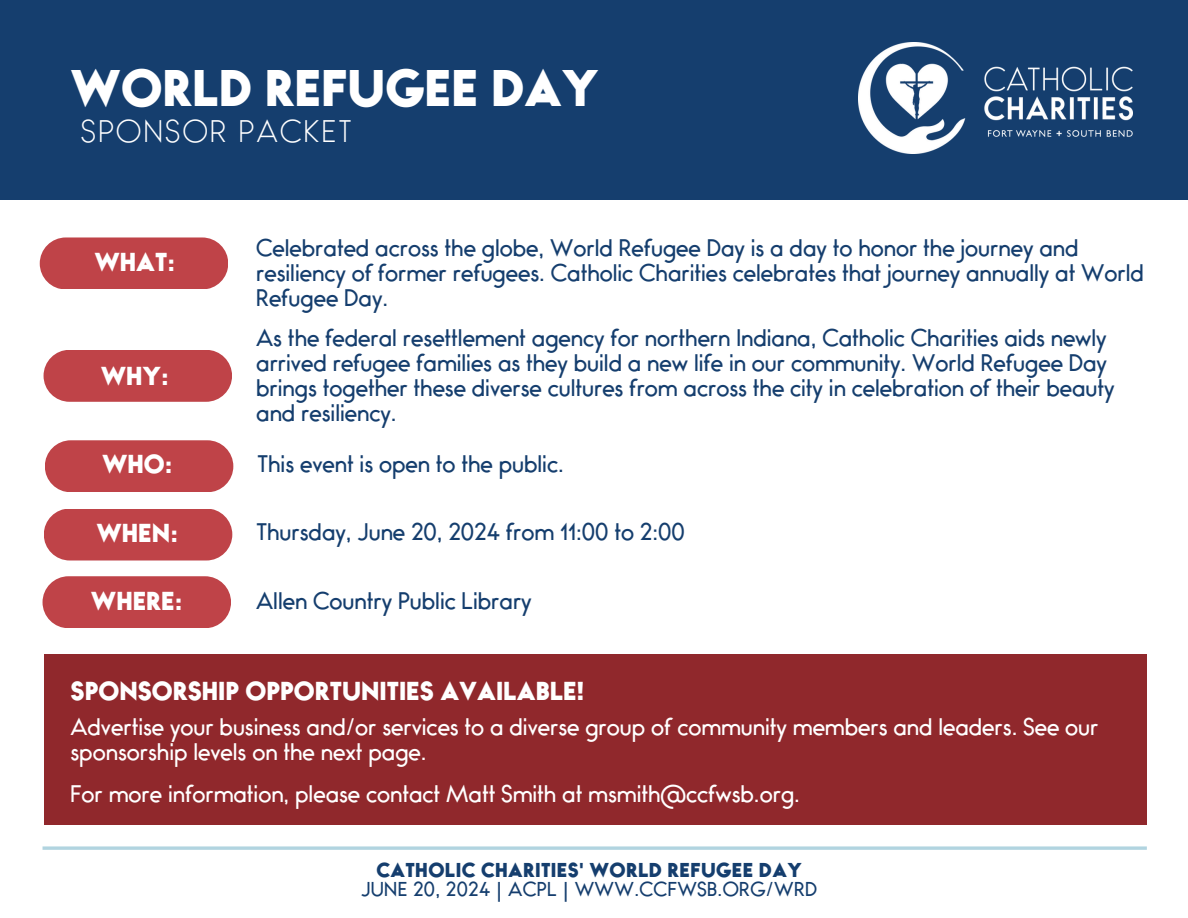
<style>
.page{position:relative;width:1188px;height:918px;background:#fff}
.page>*{position:absolute;margin:0;border:0;box-sizing:border-box;transform-origin:0 0}
.t1{font:900 45px "Bambino";color:#fff}
.t2{font:300 27.3px "Bambino";letter-spacing:.09em;color:#fff}
.t3{font:900 22.65px "Bambino";color:#fff}
.t4{font:21px/24.8px "Bambino";color:#153e6e}
.t5{font:21px/24.8px "Bambino";color:#fff}
.t6{font:17.55px "Bambino";letter-spacing:.02em;color:#153e6e}
.t7{font:900 17.55px "Bambino";letter-spacing:.02em;color:#153e6e}
</style>
<div class="page">
<svg style="left:43px;top:846px;width:1104px;height:4px;background:#bcdae4"></svg>
<div style="left:40px;top:237px;width:188px;height:52px;background:#bf4348;border-radius:26px"></div>
<div style="left:44px;top:350px;width:188px;height:52px;background:#bf4348;border-radius:26px"></div>
<div style="left:44px;top:509px;width:188px;height:52px;background:#bf4348;border-radius:26px"></div>
<div style="left:43px;top:576px;width:188px;height:52px;background:#bf4348;border-radius:26px"></div>
<div style="left:45px;top:440px;width:188px;height:52px;background:#bf4348;border-radius:26px"></div>
<div style="left:0;top:0;width:1188px;height:199px;background:#153e6e"></div>
<div style="left:44px;top:654px;width:1103px;height:171px;background:#90282c"></div>
<img style="left:858px;top:42px;width:275px;height:112px">
<p class="t1" style="left:71px;top:74px;width:529px">WORLD REFUGEE DAY</p>
<p class="t2" style="left:81px;top:123px;width:272px">SPONSOR PACKET</p>
<h3 class="t3" style="left:94px;top:255px;width:82px">WHAT:</h3>
<h3 class="t3" style="left:101px;top:368px;width:70px">WHY:</h3>
<h1 class="t4" style="left:256px;top:240px;width:889px">Celebrated across the globe, World Refugee Day is a day to honor the journey and resiliency of former refugees. Catholic Charities celebrates that journey annually at World<br>Refugee Day.</h1>
<h2 class="t4" style="left:256px;top:329px;width:860px">As the federal resettlement agency for northern Indiana, Catholic Charities aids newly arrived refugee families as they build a new life in our community. World Refugee Day brings together these diverse cultures from across the city in celebration of their beauty and resiliency.</h2>
<h4 class="t3" style="left:102px;top:457px;width:72px">WHO:</h4>
<h4 class="t4" style="left:257px;top:455px;width:308px">This event is open to the public.</h4>
<h3 class="t3" style="left:97px;top:525px;width:83px">WHEN:</h3>
<h4 class="t3" style="left:91px;top:594px;width:93px">WHERE:</h4>
<h3 class="t4" style="left:256px;top:523px;width:430px">Thursday, June 20, 2024 from 11:00 to 2:00</h3>
<h4 class="t4" style="left:256px;top:592px;width:277px">Allen Country Public Library</h4>
<h3 class="t3" style="left:71px;top:684px;width:515px">SPONSORSHIP OPPORTUNITIES AVAILABLE!</h3>
<h4 class="t5" style="left:70px;top:718px;width:1030px">Advertise your business and/or services to a diverse group of community members and leaders. See our sponsorship levels on the next page.</h4>
<h4 class="t5" style="left:70px;top:785px;width:731px">For more information, please contact Matt Smith at msmith@ccfwsb.org.</h4>
<h3 class="t7" style="left:376px;top:864px;width:427px">CATHOLIC CHARITIES' WORLD REFUGEE DAY</h3>
<h4 class="t6" style="left:361px;top:883px;width:458px">JUNE 20, 2024 | ACPL | WWW.CCFWSB.ORG/WRD</h4>
</div>
